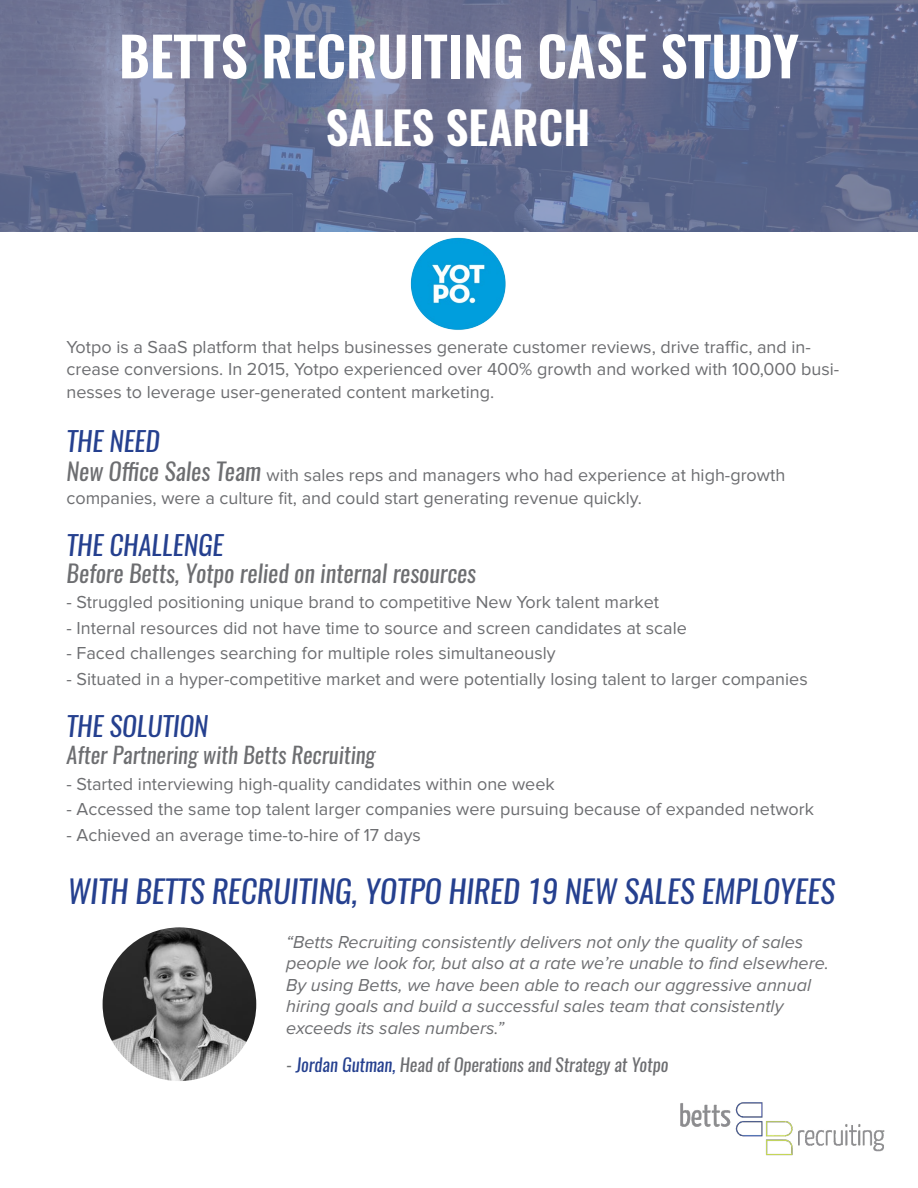
<style>
.page{position:relative;width:918px;height:1188px;background:#fff}
.page>*{position:absolute;margin:0;border:0;box-sizing:border-box;transform-origin:0 0}
.t1{font:600 54px "Oswald";color:#fff}
.t2{font:600 45px "Oswald";color:#fff}
.t3{font:italic 31.5px "Oswald";color:#25408f}
.t4{font:italic 27px "Oswald";color:#25408f}
.t5{font:italic 24px "Oswald";color:#6d6e71}
.t6{font:italic 22.5px "Oswald";color:#6d6e71}
.t7{font:18px/22.5px "Proxima Nova";color:#6d6e71}
.t8{font:italic 18px/21.6px "Proxima Nova";color:#6d6e71}
.t9{font:italic 18px "Oswald";color:#6d6e71}
.s1{font-family:"Oswald";font-style:italic;font-size:24px}
.s2{color:#25408f}
</style>
<div class="page">
<svg style="left:0;top:0;width:918px;height:231px;background:#666f92"></svg>
<img style="left:103px;top:927px;width:153px;height:154px;border-radius:77px">
<img style="left:680px;top:1102px;width:205px;height:54px">
<img style="left:410px;top:237px;width:96px;height:93px">
<h1 class="t1" style="left:119px;top:19px;width:682px">BETTS RECRUITING CASE STUDY</h1>
<h2 class="t2" style="left:326px;top:97px;width:266px">SALES SEARCH</h2>
<p class="t7" style="left:67px;top:336px;width:774px">Yotpo is a SaaS platform that helps businesses generate customer reviews, drive traffic, and in&shy;crease conversions. In 2015, Yotpo experienced over 400% growth and worked with 100,000 busi&shy;nesses to leverage user-generated content marketing.</p>
<h3 class="t4" style="left:67px;top:422px;width:95px">THE NEED</h3>
<p class="t7" style="left:67px;top:465px;width:720px"><span class="s1">New Office Sales Team</span> with sales reps and managers who had experience at high-growth companies, were a culture fit, and could start generating revenue quickly.</p>
<h3 class="t4" style="left:67px;top:526px;width:159px">THE CHALLENGE</h3>
<h3 class="t5" style="left:67px;top:556px;width:411px">Before Betts, Yotpo relied on internal resources</h3>
<p class="t7" style="left:67px;top:592px;width:594px">- Struggled positioning unique brand to competitive New York talent market</p>
<p class="t7" style="left:67px;top:617px;width:622px">- Internal resources did not have time to source and screen candidates at scale</p>
<p class="t7" style="left:67px;top:643px;width:491px">- Faced challenges searching for multiple roles simultaneously</p>
<p class="t7" style="left:67px;top:668px;width:743px">- Situated in a hyper-competitive market and were potentially losing talent to larger companies</p>
<h3 class="t4" style="left:67px;top:707px;width:143px">THE SOLUTION</h3>
<p class="t6" style="left:67px;top:739px;width:310px">After Partnering with Betts Recruiting</p>
<p class="t7" style="left:67px;top:773px;width:490px">- Started interviewing high-quality candidates within one week</p>
<p class="t7" style="left:67px;top:799px;width:749px">- Accessed the same top talent larger companies were pursuing because of expanded network</p>
<p class="t7" style="left:67px;top:824px;width:356px">- Achieved an average time-to-hire of 17 days</p>
<h3 class="t3" style="left:67px;top:869px;width:769px">WITH BETTS RECRUITING, YOTPO HIRED 19 NEW SALES EMPLOYEES</h3>
<p class="t8" style="left:286px;top:932px;width:544px">“Betts Recruiting consistently delivers not only the quality of sales people we look for, but also at a rate we’re unable to find elsewhere.<br>By using Betts, we have been able to reach our aggressive annual hiring goals and build a successful sales team that consistently exceeds its sales numbers.”</p>
<p class="t9" style="left:286px;top:1052px;width:384px">- <span class="s2">Jordan Gutman,</span> Head of Operations and Strategy at Yotpo</p>
</div>
